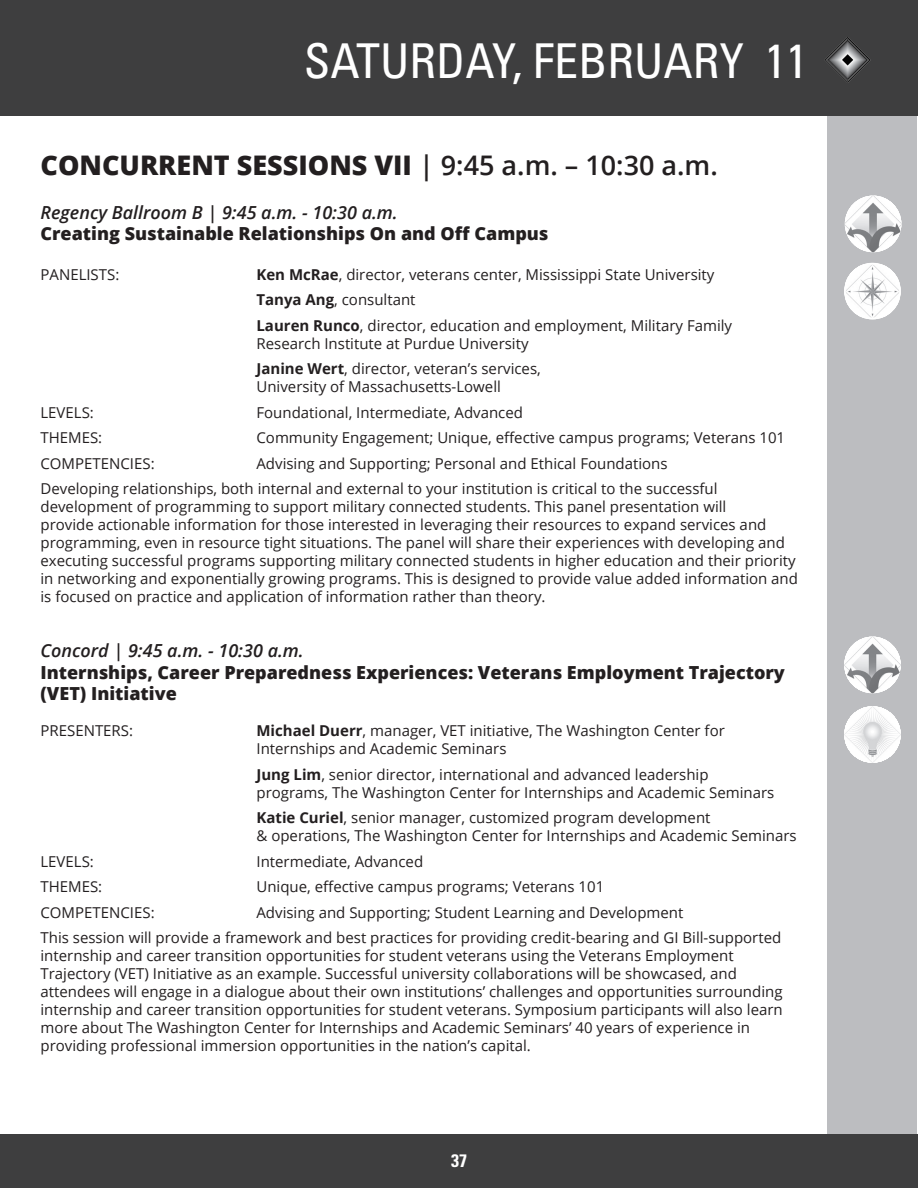
<style>
.page{position:relative;width:918px;height:1188px;background:#fff}
.page>*{position:absolute;margin:0;border:0;box-sizing:border-box;transform-origin:0 0}
.Header_-_Date{font:condensed 48px "Univers LT Std";color:#fff}
.t1{font:800 27px "Open Sans";color:#231f20}
.t2{font:800 18px/21.6px "Open Sans";color:#231f20}
.t3{font:italic 600 18px "Open Sans";color:#231f20}
.t4{font:700 condensed 18px "Univers LT Std";color:#fff}
.Body{font:15px/18px "Open Sans";color:#231f20}
.s1{font-weight:600}
.s2{font-weight:700}
</style>
<div class="page">
<div style="left:0;top:1134px;width:918px;height:54px;background:#3e3e3f"></div>
<div style="left:828px;top:115px;width:89px;height:1019px;background:#bcbdc0"></div>
<div style="left:0;top:0;width:918px;height:115px;background:#3e3e3f"></div>
<div style="left:844px;top:263px;width:57px;height:56px;background:#fff;border-radius:50%"></div>
<img style="left:846px;top:265px;width:53px;height:52px">
<img style="left:845px;top:196px;width:56px;height:56px;border-radius:28px">
<img style="left:825px;top:37px;width:46px;height:46px">
<img style="left:844px;top:637px;width:57px;height:56px;border-radius:28px">
<img style="left:844px;top:706px;width:57px;height:57px;border-radius:28px">
<p class="Header_-_Date" style="left:304px;top:31px;width:505px">SATURDAY, FEBRUARY 11</p>
<p class="t1" style="left:40px;top:145px;width:679px">CONCURRENT SESSIONS VII <span class="s1">| 9:45 a.m. – 10:30 a.m.</span></p>
<p class="t3" style="left:40px;top:200px;width:359px">Regency Ballroom B | 9:45 a.m. - 10:30 a.m.</p>
<p class="t2" style="left:40px;top:222px;width:510px">Creating Sustainable Relationships On and Off Campus</p>
<p class="Body" style="left:40px;top:265px;width:80px">PANELISTS:</p>
<p class="Body" style="left:256px;top:265px;width:459px"><span class="s2">Ken McRae</span>, director, veterans center, Mississippi State University</p>
<p class="Body" style="left:256px;top:290px;width:161px"><span class="s2">Tanya Ang</span>, consultant</p>
<p class="Body" style="left:256px;top:316px;width:477px"><span class="s2">Lauren Runco</span>, director, education and employment, Military Family<br>Research Institute at Purdue University</p>
<p class="Body" style="left:256px;top:359px;width:286px"><span class="s2">Janine Wert</span>, director, veteran’s services,<br>University of Massachusetts-Lowell</p>
<p class="Body" style="left:40px;top:403px;width:55px">LEVELS:</p>
<p class="Body" style="left:256px;top:403px;width:268px">Foundational, Intermediate, Advanced</p>
<p class="Body" style="left:40px;top:428px;width:63px">THEMES:</p>
<p class="Body" style="left:256px;top:428px;width:530px">Community Engagement; Unique, effective campus programs; Veterans 101</p>
<p class="Body" style="left:40px;top:454px;width:116px">COMPETENCIES:</p>
<p class="Body" style="left:256px;top:454px;width:413px">Advising and Supporting; Personal and Ethical Foundations</p>
<p class="Body" style="left:40px;top:479px;width:759px">Developing relationships, both internal and external to your institution is critical to the successful development of programming to support military connected students. This panel presentation will<br>provide actionable information for those interested in leveraging their resources to expand services and programming, even in resource tight situations. The panel will share their experiences with developing and executing successful programs supporting military connected students in higher education and their priority in networking and exponentially growing programs. This is designed to provide value added information and is focused on practice and application of information rather than theory.</p>
<p class="t3" style="left:40px;top:638px;width:265px">Concord | 9:45 a.m. - 10:30 a.m.</p>
<p class="t2" style="left:40px;top:660px;width:746px">Internships, Career Preparedness Experiences: Veterans Employment Trajectory (VET) Initiative</p>
<p class="Body" style="left:40px;top:721px;width:94px">PRESENTERS:</p>
<p class="Body" style="left:256px;top:721px;width:470px"><span class="s2">Michael Duerr</span>, manager, VET initiative, The Washington Center for<br>Internships and Academic Seminars</p>
<p class="Body" style="left:256px;top:765px;width:519px"><span class="s2">Jung Lim</span>, senior director, international and advanced leadership programs, The Washington Center for Internships and Academic Seminars</p>
<p class="Body" style="left:256px;top:808px;width:542px"><span class="s2">Katie Curiel</span>, senior manager, customized program development<br>&amp; operations, The Washington Center for Internships and Academic Seminars</p>
<p class="Body" style="left:40px;top:852px;width:55px">LEVELS:</p>
<p class="Body" style="left:256px;top:852px;width:168px">Intermediate, Advanced</p>
<p class="Body" style="left:40px;top:877px;width:63px">THEMES:</p>
<p class="Body" style="left:256px;top:877px;width:349px">Unique, effective campus programs; Veterans 101</p>
<p class="Body" style="left:40px;top:903px;width:116px">COMPETENCIES:</p>
<p class="Body" style="left:256px;top:903px;width:428px">Advising and Supporting; Student Learning and Development</p>
<p class="Body" style="left:40px;top:928px;width:744px">This session will provide a framework and best practices for providing credit-bearing and GI Bill-supported internship and career transition opportunities for student veterans using the Veterans Employment Trajectory (VET) Initiative as an example. Successful university collaborations will be showcased, and attendees will engage in a dialogue about their own institutions’ challenges and opportunities surrounding internship and career transition opportunities for student veterans. Symposium participants will also learn more about The Washington Center for Internships and Academic Seminars’ 40 years of experience in providing professional immersion opportunities in the nation’s capital.</p>
<p class="t4" style="left:451px;top:1149px;width:17px">37</p>
</div>
